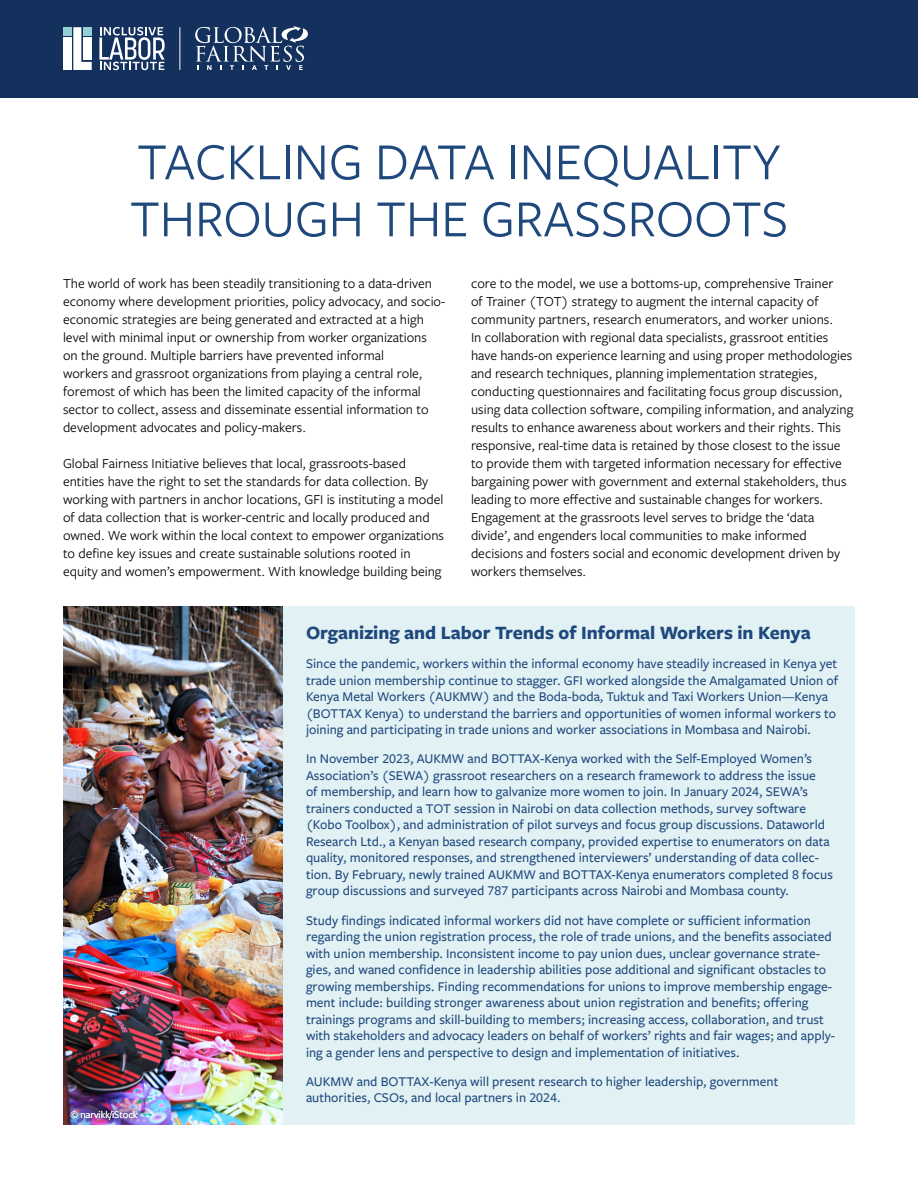
<style>
.page{position:relative;width:918px;height:1188px;background:#fff}
.page>*{position:absolute;margin:0;border:0;box-sizing:border-box;transform-origin:0 0}
.t1{font:54px/57px "Freight Sans Pro";color:#1f487c}
.t2{font:700 19.5px "Freight Sans Pro";color:#1f487c}
.t3{font:14.25px/18px "Freight Sans Pro";color:#000}
.t4{font:500 13.8px/16.5px "Freight Sans Pro";color:#1f487c}
.t5{font:10.5px "Freight Sans Pro";color:#fff}
</style>
<div class="page">
<div style="left:0;top:0;width:918px;height:97px;background:#13315c"></div>
<img style="left:63px;top:606px;width:221px;height:519px">
<div style="left:63px;top:38px;width:8px;height:32px;background:#fff"></div>
<svg style="left:73px;top:27px;width:19px;height:43px"></svg>
<div style="left:84px;top:38px;width:8px;height:22px;background:#fff"></div>
<div style="left:63px;top:27px;width:8px;height:8px;background:#95cfd6"></div>
<div style="left:84px;top:27px;width:8px;height:8px;background:#95cfd6"></div>
<svg style="left:99px;top:27px;width:66px;height:43px"></svg>
<hr style="left:180px;top:27px;width:1px;height:43px;background:#fff">
<svg style="left:195px;top:26px;width:113px;height:44px"></svg>
<div style="left:284px;top:606px;width:571px;height:519px;background:#e1f1f4"></div>
<div style="left:62px;top:1101px;width:84px;height:26px;background:#000;opacity:.75"></div>
<h1 class="t1" style="left:130px;top:131px;width:659px">TACKLING DATA INEQUALITY<br>THROUGH THE GRASSROOTS</h1>
<p class="t3" style="left:63px;top:274px;width:384px">The world of work has been steadily transitioning to a data-driven economy where development priorities, policy advocacy, and socio&shy;economic strategies are being generated and extracted at a high level with minimal input or ownership from worker organizations<br>on the ground. Multiple barriers have prevented informal<br>workers and grassroot organizations from playing a central role, foremost of which has been the limited capacity of the informal sector to collect, assess and disseminate essential information to development advocates and policy-makers.</p>
<p class="t3" style="left:63px;top:454px;width:383px">Global Fairness Initiative believes that local, grassroots-based entities have the right to set the standards for data collection. By working with partners in anchor locations, GFI is instituting a model of data collection that is worker-centric and locally produced and owned. We work within the local context to empower organizations to define key issues and create sustainable solutions rooted in equity and women’s empowerment. With knowledge building being</p>
<p class="t3" style="left:471px;top:274px;width:384px">core to the model, we use a bottoms-up, comprehensive Trainer<br>of Trainer (TOT) strategy to augment the internal capacity of community partners, research enumerators, and worker unions.<br>In collaboration with regional data specialists, grassroot entities have hands-on experience learning and using proper methodologies and research techniques, planning implementation strategies, conducting questionnaires and facilitating focus group discussion, using data collection software, compiling information, and analyzing results to enhance awareness about workers and their rights. This responsive, real-time data is retained by those closest to the issue to provide them with targeted information necessary for effective bargaining power with government and external stakeholders, thus leading to more effective and sustainable changes for workers.<br>Engagement at the grassroots level serves to bridge the ‘data divide’, and engenders local communities to make informed decisions and fosters social and economic development driven by workers themselves.</p>
<p class="t5" style="left:70px;top:1107px;width:69px">© narvikk/iStock</p>
<h2 class="t2" style="left:306px;top:619px;width:506px">Organizing and Labor Trends of Informal Workers in Kenya</h2>
<p class="t4" style="left:306px;top:655px;width:534px">Since the pandemic, workers within the informal economy have steadily increased in Kenya yet trade union membership continue to stagger. GFI worked alongside the Amalgamated Union of Kenya Metal Workers (AUKMW) and the Boda-boda, Tuktuk and Taxi Workers Union—Kenya (BOTTAX Kenya) to understand the barriers and opportunities of women informal workers to joining and participating in trade unions and worker associations in Mombasa and Nairobi.</p>
<p class="t4" style="left:306px;top:750px;width:528px">In November 2023, AUKMW and BOTTAX-Kenya worked with the Self-Employed Women’s Association’s (SEWA) grassroot researchers on a research framework to address the issue<br>of membership, and learn how to galvanize more women to join. In January 2024, SEWA’s trainers conducted a TOT session in Nairobi on data collection methods, survey software (Kobo Toolbox), and administration of pilot surveys and focus group discussions. Dataworld Research Ltd., a Kenyan based research company, provided expertise to enumerators on data quality, monitored responses, and strengthened interviewers’ understanding of data collec&shy;tion. By February, newly trained AUKMW and BOTTAX-Kenya enumerators completed 8 focus group discussions and surveyed 787 participants across Nairobi and Mombasa county.</p>
<p class="t4" style="left:306px;top:911px;width:531px">Study findings indicated informal workers did not have complete or sufficient information regarding the union registration process, the role of trade unions, and the benefits associated with union membership. Inconsistent income to pay union dues, unclear governance strate&shy;gies, and waned confidence in leadership abilities pose additional and significant obstacles to growing memberships. Finding recommendations for unions to improve membership engage&shy;ment include: building stronger awareness about union registration and benefits; offering trainings programs and skill-building to members; increasing access, collaboration, and trust with stakeholders and advocacy leaders on behalf of workers’ rights and fair wages; and apply&shy;ing a gender lens and perspective to design and implementation of initiatives.</p>
<p class="t4" style="left:306px;top:1073px;width:474px">AUKMW and BOTTAX-Kenya will present research to higher leadership, government authorities, CSOs, and local partners in 2024.</p>
</div>
